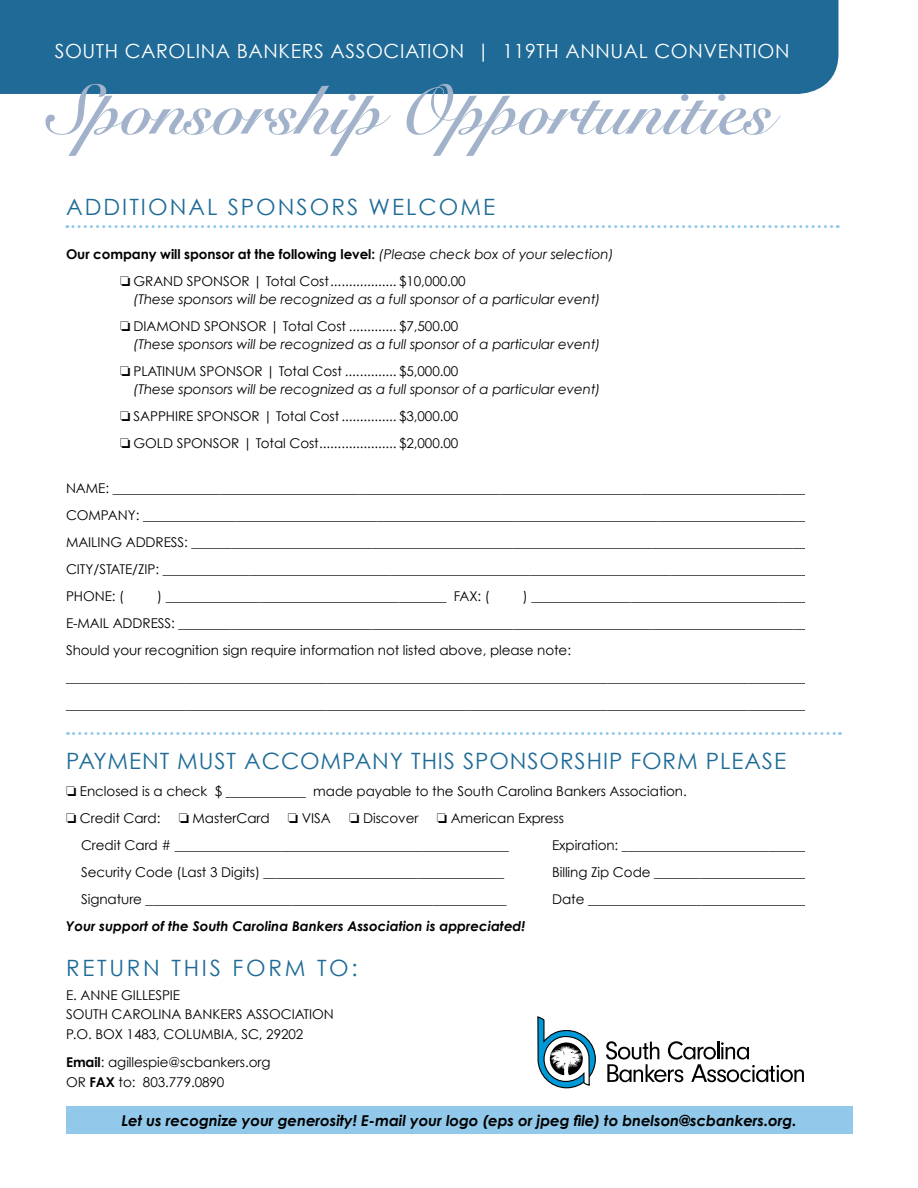
<style>
.page{position:relative;width:918px;height:1188px;background:#fff}
.page>*{position:absolute;margin:0;border:0;box-sizing:border-box;transform-origin:0 0}
.t1{font:700 69px "Snell Roundhand";color:#a1b2ca}
.t2{font:22.5px "Century Gothic";letter-spacing:.04em;color:#1e6b97}
.t3{font:22.5px "Century Gothic";letter-spacing:.09em;color:#1e6b97}
.t4{font:22.5px "Century Gothic";letter-spacing:.12em;color:#1e6b97}
.t5{font:19.5px "Century Gothic";letter-spacing:.03em;color:#fff}
.t6{font:italic 700 15px "Century Gothic";letter-spacing:-.005em;color:#000}
.t7{font:13.5px/27px "Century Gothic";letter-spacing:-.005em;color:#000}
.t8{font:italic 13.5px/18px "Century Gothic";letter-spacing:-.005em;color:#000}
.t9{font:700 13.5px "Century Gothic";letter-spacing:-.005em;color:#000}
.t10{font:italic 700 13.5px "Century Gothic";color:#000}
.s1{font-weight:400;font-style:italic}
.s2{font-style:normal}
.s3{font-weight:700}
</style>
<div class="page">
<div style="left:0;top:0;width:838px;height:94px;background:#1f6a96"></div>
<div style="left:66px;top:1106px;width:786px;height:28px;background:#92c9ea"></div>
<svg style="left:67px;top:225px;width:771px;height:3px"></svg>
<svg style="left:68px;top:732px;width:772px;height:3px"></svg>
<svg style="left:606px;top:1041px;width:198px;height:41px"></svg>
<svg style="left:537px;top:1017px;width:59px;height:71px"></svg>
<h3 class="t5" style="left:55px;top:39px;width:736px">SOUTH CAROLINA BANKERS ASSOCIATION | 119TH ANNUAL CONVENTION</h3>
<h1 class="t1" style="left:50px;top:51px;width:725px">Sponsorship Opportunities</h1>
<h2 class="t3" style="left:66px;top:194px;width:431px">ADDITIONAL SPONSORS WELCOME</h2>
<p class="t9" style="left:66px;top:246px;width:549px">Our company will sponsor at the following level: <span class="s1">(Please check box of your selection)</span></p>
<p class="t8" style="left:134px;top:272px;width:469px;text-indent:-14px">□ <span class="s2">GRAND SPONSOR | Total Cost.................. $10,000.00<br></span>(These sponsors will be recognized as a full sponsor of a particular event)</p>
<p class="t8" style="left:134px;top:317px;width:469px;text-indent:-14px">□ <span class="s2">DIAMOND SPONSOR | Total Cost ............. $7,500.00<br></span>(These sponsors will be recognized as a full sponsor of a particular event)</p>
<p class="t8" style="left:134px;top:362px;width:469px;text-indent:-14px">□ <span class="s2">PLATINUM SPONSOR | Total Cost .............. $5,000.00<br></span>(These sponsors will be recognized as a full sponsor of a particular event)</p>
<p class="t7" style="left:120px;top:403px;width:340px">□ SAPPHIRE SPONSOR | Total Cost ............... $3,000.00</p>
<p class="t7" style="left:120px;top:430px;width:340px">□ GOLD SPONSOR | Total Cost..................... $2,000.00</p>
<p class="t7" style="left:66px;top:475px;width:749px">NAME: ________________________________________________________________________________________________________ COMPANY: ____________________________________________________________________________________________________ MAILING ADDRESS: _____________________________________________________________________________________________ CITY/STATE/ZIP: _________________________________________________________________________________________________ PHONE: (</p>
<p class="t7" style="left:66px;top:583px;width:750px;text-indent:457px">) __________________________________________ E-MAIL ADDRESS: _______________________________________________________________________________________________ Should your recognition sign require information not listed above, please note: ________________________________________________________________________________________________________________ ________________________________________________________________________________________________________________</p>
<p class="t7" style="left:157px;top:583px;width:334px">) __________________________________________ FAX: (</p>
<h2 class="t2" style="left:66px;top:747px;width:722px">PAYMENT MUST ACCOMPANY THIS SPONSORSHIP FORM PLEASE</h2>
<p class="t7" style="left:66px;top:778px;width:622px">□ Enclosed is a check $ ____________ made payable to the South Carolina Bankers Association.</p>
<p class="t7" style="left:66px;top:805px;width:96px">□ Credit Card:</p>
<p class="t7" style="left:179px;top:805px;width:92px">□ MasterCard</p>
<p class="t7" style="left:288px;top:805px;width:44px">□ VISA</p>
<p class="t7" style="left:349px;top:805px;width:71px">□ Discover</p>
<p class="t7" style="left:81px;top:805px;width:484px;text-indent:356px">□ American Express<br>Credit Card # __________________________________________________</p>
<p class="t7" style="left:552px;top:832px;width:299px">Expiration: __________________________________</p>
<p class="t7" style="left:81px;top:859px;width:425px">Security Code (Last 3 Digits) ____________________________________</p>
<p class="t7" style="left:552px;top:859px;width:298px">Billing Zip Code _____________________________</p>
<p class="t7" style="left:81px;top:886px;width:427px">Signature ______________________________________________________</p>
<p class="t7" style="left:552px;top:886px;width:298px">Date _______________________________________</p>
<p class="t10" style="left:66px;top:918px;width:461px">Your support of the South Carolina Bankers Association is appreciated!</p>
<h2 class="t4" style="left:66px;top:954px;width:293px">RETURN THIS FORM TO:</h2>
<p class="t7" style="left:66px;top:985px;width:269px;line-height:19.5px">E. ANNE GILLESPIE<br>SOUTH CAROLINA BANKERS ASSOCIATION<br>P.O. BOX 1483, COLUMBIA, SC, 29202</p>
<p class="t7" style="left:66px;top:1052px;width:206px;line-height:19.5px"><span class="s3">Email</span>: agillespie@scbankers.org<br>OR <span class="s3">FAX</span> to: 803.779.0890</p>
<p class="t6" style="left:122px;top:1111px;width:676px">Let us recognize your generosity! E-mail your logo (eps or jpeg file) to bnelson@scbankers.org.</p>
</div>
